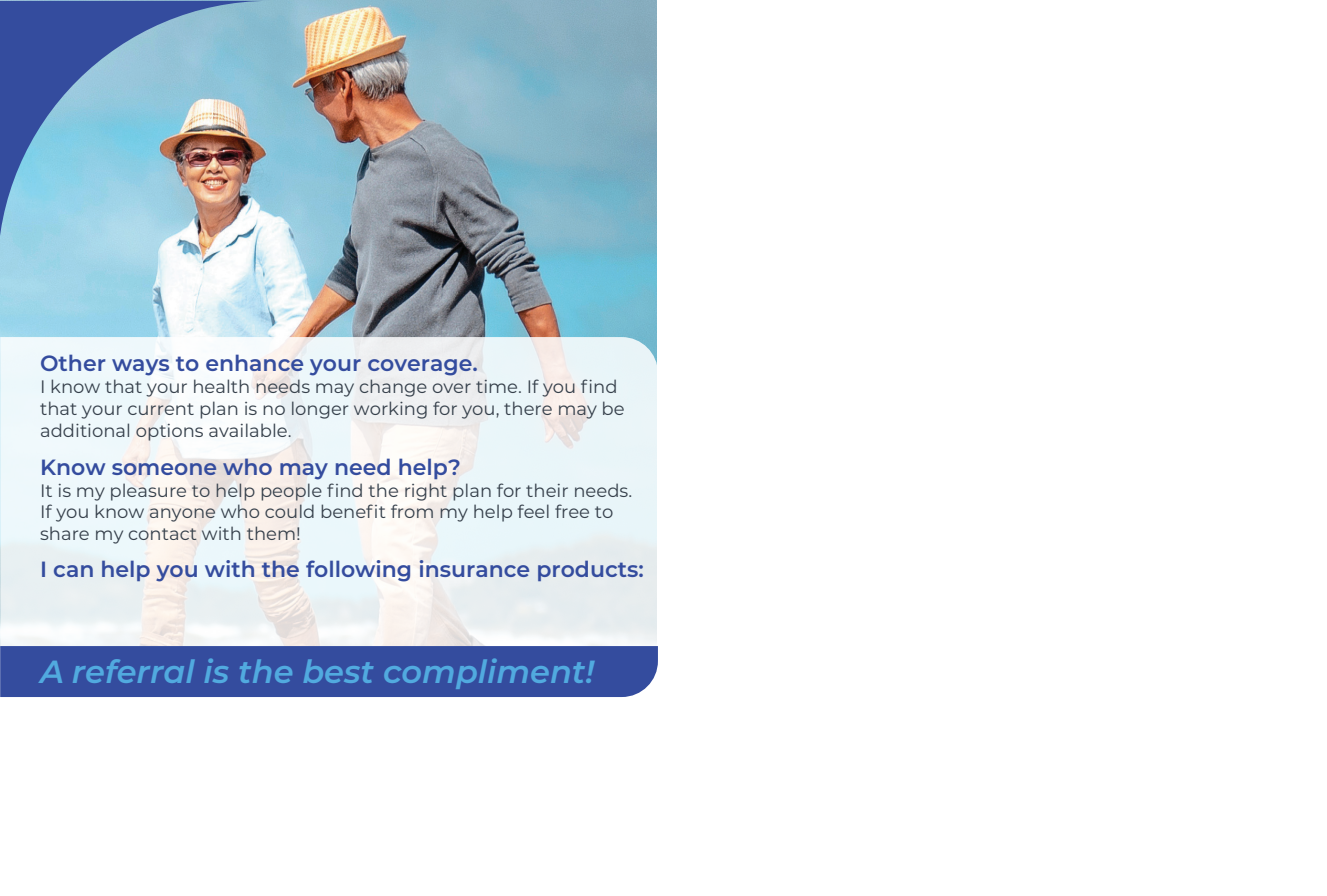
<style>
.page{position:relative;width:1327px;height:896px;background:#fff}
.page>*{position:absolute;margin:0;border:0;box-sizing:border-box;transform-origin:0 0}
.t1{font:italic 600 32px "Montserrat";color:#51aadf}
.t2{font:600 22px "Montserrat";color:#344c9e}
.t3{font:18px/21.6px "Montserrat";color:#36404b}
</style>
<div class="page">
<img style="left:0;top:1px;width:656px;height:336px">
<svg style="left:0;top:337px;width:657px;height:309px;fill:#edf5f8"></svg>
<div style="left:0;top:646px;width:658px;height:51px;background:#344c9e"></div>
<svg style="left:0;top:1px;width:270px;height:272px;background:#85a7c5"></svg>
<p class="t2" style="left:40px;top:348px;width:439px">Other ways to enhance your coverage.</p>
<p class="t3" style="left:40px;top:375px;width:586px">I know that your health needs may change over time. If you find that your current plan is no longer working for you, there may be additional options available.</p>
<p class="t2" style="left:40px;top:451px;width:422px">Know someone who may need help?</p>
<p class="t3" style="left:40px;top:479px;width:593px">It is my pleasure to help people find the right plan for their needs.<br>If you know anyone who could benefit from my help feel free to share my contact with them!</p>
<p class="t2" style="left:40px;top:553px;width:605px">I can help you with the following insurance products:</p>
<h1 class="t1" style="left:40px;top:649px;width:555px">A referral is the best compliment!</h1>
</div>
